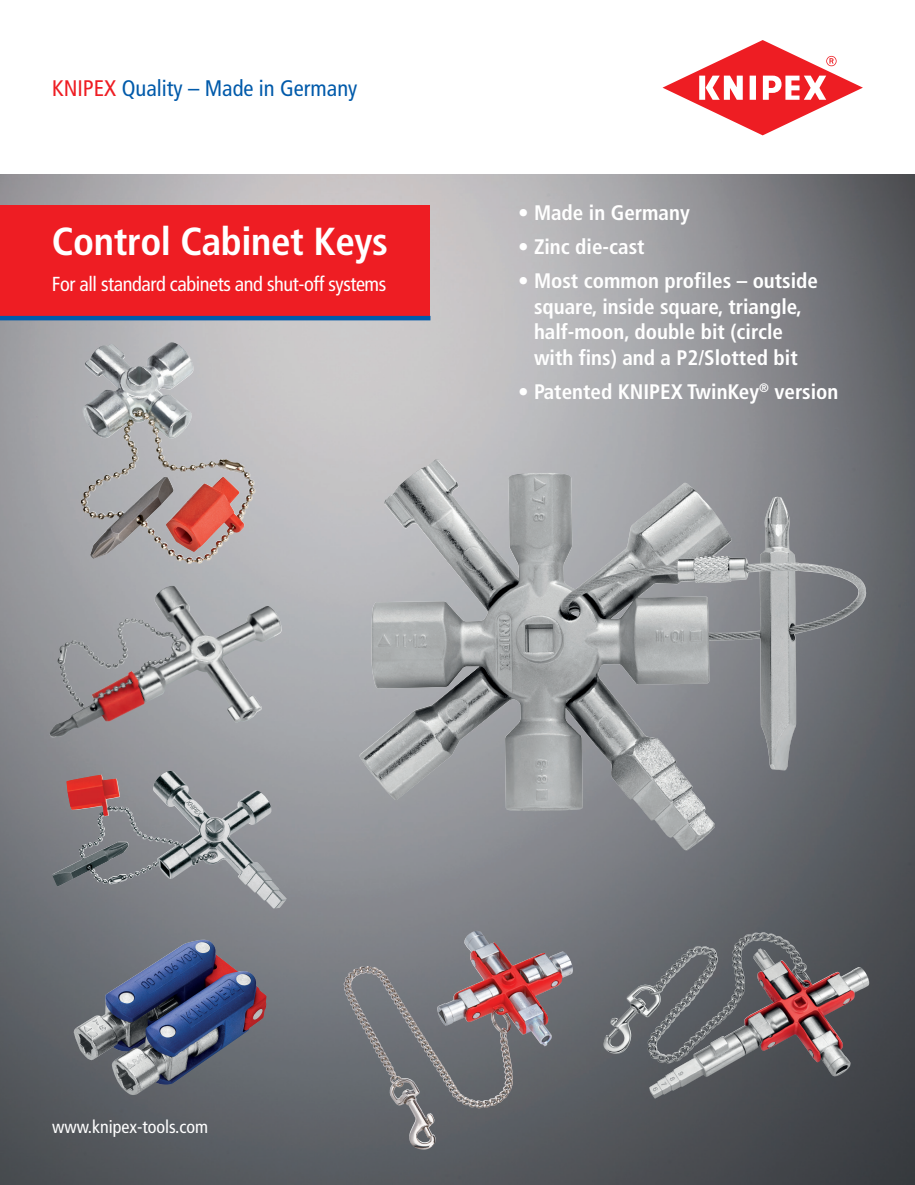
<style>
.page{position:relative;width:915px;height:1185px;background:#fff}
.page>*{position:absolute;margin:0;border:0;box-sizing:border-box;transform-origin:0 0}
.t1{font:700 condensed 39px "Frutiger LT Com";letter-spacing:-.01em;color:#fff}
.t2{font:condensed 22.5px "Frutiger LT Com";color:#015aaa}
.t3{font:700 condensed 21px/25.5px "Frutiger LT Com";color:#fff}
.t4{font:condensed 20.25px "Frutiger LT Com";letter-spacing:-.02em;color:#fff}
.t5{font:condensed 18px "Frutiger LT Com";color:#fff}
.s1{color:#ee1d23}
</style>
<div class="page">
<img style="left:0;top:175px;width:914px;height:1009px">
<div style="left:0;top:205px;width:430px;height:111px;background:#ee1d23"></div>
<hr style="left:0;top:316px;width:430px;height:4px;background:#015aaa">
<img style="left:358px;top:459px;width:357px;height:391px">
<img style="left:57px;top:585px;width:125px;height:100px">
<img style="left:66px;top:774px;width:133px;height:70px">
<img style="left:425px;top:930px;width:81px;height:171px">
<img style="left:79px;top:343px;width:178px;height:222px">
<img style="left:601px;top:931px;width:158px;height:124px">
<img style="left:73px;top:939px;width:193px;height:155px">
<svg style="left:662px;top:40px;width:200px;height:95px"></svg>
<p class="t2" style="left:52px;top:75px;width:306px"><span class="s1">KNIPEX</span> Quality – Made in Germany</p>
<h1 class="t1" style="left:52px;top:219px;width:337px">Control Cabinet Keys</h1>
<p class="t4" style="left:52px;top:272px;width:336px">For all standard cabinets and shut-off systems</p>
<p class="t3" style="left:518px;top:200px;width:173px">• Made in Germany</p>
<p class="t3" style="left:518px;top:234px;width:128px">• Zinc die-cast</p>
<p class="t3" style="left:533px;top:268px;width:285px;text-indent:-16px">• Most common profiles – outside square, inside square, triangle, half-moon, double bit (circle with fins) and a P2/Slotted bit</p>
<p class="t3" style="left:518px;top:379px;width:322px">• Patented KNIPEX TwinKey<sup>®</sup> version</p>
<p class="t5" style="left:52px;top:1115px;width:157px">www.knipex-tools.com</p>
</div>
